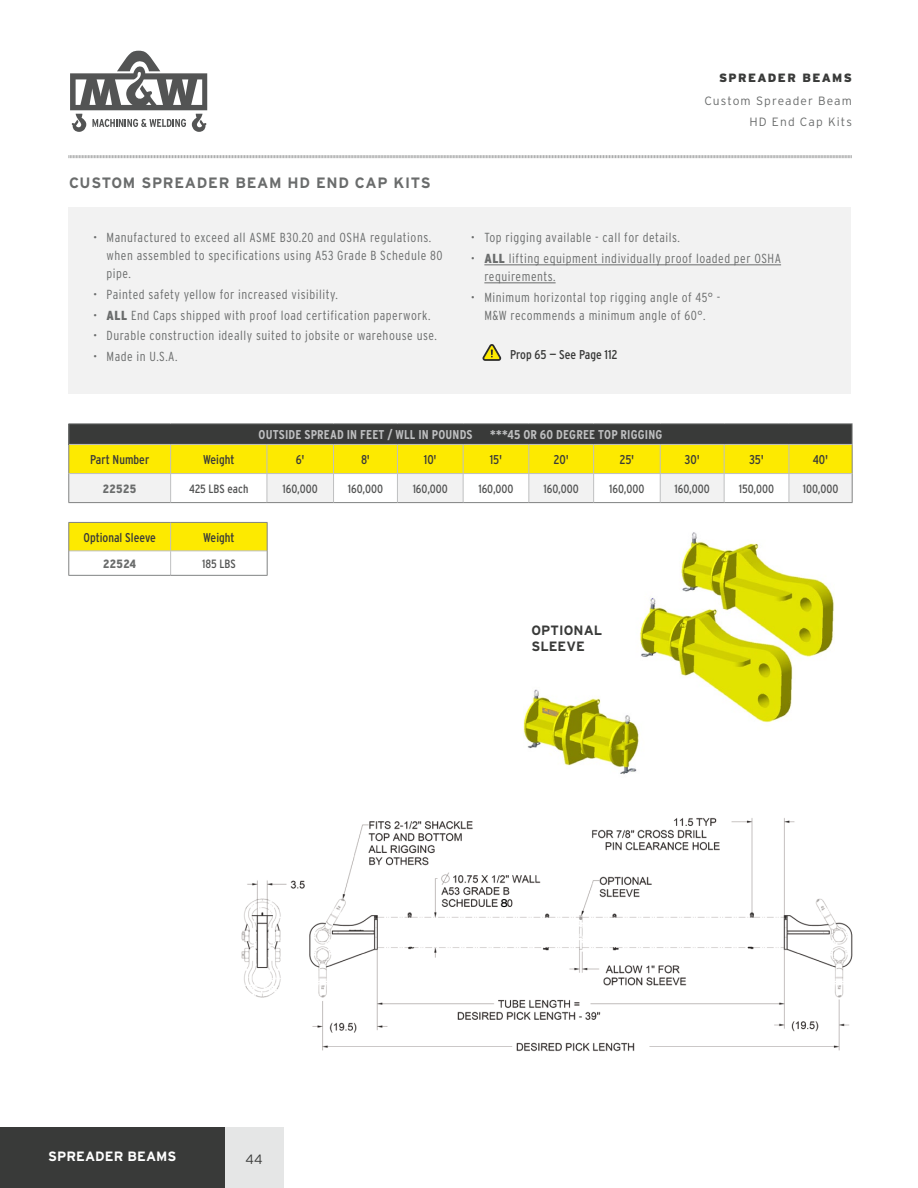
<style>
.page{position:relative;width:918px;height:1188px;background:#fff}
.page>*{position:absolute;margin:0;border:0;box-sizing:border-box;transform-origin:0 0}
.t1{font:700 15px "Interstate";letter-spacing:.05em;color:#6a6c6c}
.t2{font:700 13.5px/16.2px "Interstate";letter-spacing:.005em;color:#393a39}
.t3{font:700 13.5px "Interstate";letter-spacing:.005em;color:#fff}
.t4{font:300 13.5px "Interstate";color:#393a39}
.t5{font:300 13.2px/18px "Interstate Condensed";letter-spacing:.04em;color:#6a6c6c}
.t6{font:12.75px "Interstate Condensed";color:#393a39}
.t7{font:700 12.75px "Interstate Condensed";letter-spacing:.015em;color:#bfc0c1}
.t8{font:12px "Interstate Condensed";color:#535454}
.t9{font:300 12px/21.3px "Interstate";letter-spacing:.09em;color:#6a6c6c;text-align:right}
.t10{font:900 12px "Interstate";letter-spacing:.115em;color:#393a39}
.t11{font:900 12px "Interstate Condensed";letter-spacing:.03em;color:#6a6c6c}
.t12{font:11.25px "Interstate";color:#000}
.s1{font-weight:900}
</style>
<div class="page">
<div style="left:0;top:1127px;width:225px;height:61px;background:#393a39"></div>
<div style="left:225px;top:1127px;width:59px;height:61px;background:#e5e6e6"></div>
<svg style="left:70px;top:51px;width:137px;height:81px"></svg>
<svg style="left:68px;top:155px;width:784px;height:4px"></svg>
<div style="left:68px;top:208px;width:783px;height:186px;background:#f2f2f2"></div>
<img style="left:524px;top:532px;width:310px;height:243px">
<hr style="left:68px;top:423px;width:103px;height:1px;background:#818383">
<hr style="left:171px;top:423px;width:96px;height:1px;background:#818383">
<hr style="left:267px;top:423px;width:67px;height:1px;background:#818383">
<hr style="left:334px;top:423px;width:63px;height:1px;background:#818383">
<hr style="left:397px;top:423px;width:66px;height:1px;background:#818383">
<hr style="left:463px;top:423px;width:66px;height:1px;background:#818383">
<hr style="left:529px;top:423px;width:65px;height:1px;background:#818383">
<hr style="left:594px;top:423px;width:66px;height:1px;background:#818383">
<hr style="left:660px;top:423px;width:64px;height:1px;background:#818383">
<hr style="left:724px;top:423px;width:65px;height:1px;background:#818383">
<hr style="left:789px;top:423px;width:64px;height:1px;background:#818383">
<svg style="left:68px;top:424px;width:785px;height:79px"></svg>
<svg style="left:68px;top:522px;width:200px;height:53px"></svg>
<hr style="left:68px;top:575px;width:103px;height:1px;background:#818383">
<hr style="left:171px;top:575px;width:97px;height:1px;background:#818383">
<hr style="left:484px;top:265px;width:297px;height:1px;background:#6a6c6c">
<hr style="left:484px;top:283px;width:72px;height:1px;background:#6a6c6c">
<svg style="left:483px;top:344px;width:19px;height:17px"></svg>
<img style="left:241px;top:817px;width:611px;height:235px">
<div style="left:500px;top:898px;width:6px;height:11px;background:#fff"></div>
<p class="t1" style="left:69px;top:174px;width:363px">CUSTOM SPREADER BEAM HD END CAP KITS</p>
<p class="t5" style="left:107px;top:229px;width:338px;text-indent:-14px">• Manufactured to exceed all ASME B30.20 and OSHA regulations. when assembled to specifications using A53 Grade B Schedule 80 pipe.</p>
<p class="t5" style="left:93px;top:285px;width:246px">• Painted safety yellow for increased visibility.</p>
<p class="t5" style="left:93px;top:306px;width:339px">• <span class="s1">ALL</span> End Caps shipped with proof load certification paperwork.</p>
<p class="t5" style="left:93px;top:327px;width:345px">• Durable construction ideally suited to jobsite or warehouse use.</p>
<p class="t5" style="left:93px;top:347px;width:86px">• Made in U.S.A.</p>
<p class="t10" style="left:719px;top:71px;width:134px">SPREADER BEAMS</p>
<p class="t9" style="left:704px;top:90px;width:149px">Custom Spreader Beam<br>HD End Cap Kits</p>
<p class="t5" style="left:471px;top:229px;width:211px">• Top rigging available - call for details.</p>
<p class="t5" style="left:484px;top:249px;width:298px;text-indent:-14px">• <span class="s1">ALL</span> lifting equipment individually proof loaded per OSHA requirements.</p>
<p class="t5" style="left:471px;top:288px;width:251px;text-align:center">• Minimum horizontal top rigging angle of 45° -<br>M&amp;W recommends a minimum angle of 60°.</p>
<p class="t6" style="left:510px;top:347px;width:109px">Prop 65 — See Page 112</p>
<p class="t7" style="left:259px;top:428px;width:216px">OUTSIDE SPREAD IN FEET / WLL IN POUNDS</p>
<p class="t7" style="left:490px;top:428px;width:174px">***45 OR 60 DEGREE TOP RIGGING</p>
<p class="t6" style="left:90px;top:452px;width:61px">Part Number</p>
<p class="t6" style="left:203px;top:452px;width:33px">Weight</p>
<p class="t6" style="left:296px;top:452px;width:10px">6'</p>
<p class="t6" style="left:361px;top:452px;width:10px">8'</p>
<p class="t6" style="left:424px;top:452px;width:14px">10'</p>
<p class="t6" style="left:490px;top:452px;width:14px">15'</p>
<p class="t6" style="left:554px;top:452px;width:17px">20'</p>
<p class="t6" style="left:620px;top:452px;width:16px">25'</p>
<p class="t6" style="left:685px;top:452px;width:17px">30'</p>
<p class="t6" style="left:749px;top:452px;width:16px">35'</p>
<p class="t6" style="left:813px;top:452px;width:17px">40'</p>
<p class="t11" style="left:103px;top:482px;width:35px">22525</p>
<p class="t8" style="left:189px;top:482px;width:61px">425 LBS each</p>
<p class="t8" style="left:283px;top:482px;width:37px">160,000</p>
<p class="t8" style="left:348px;top:482px;width:37px">160,000</p>
<p class="t8" style="left:413px;top:482px;width:37px">160,000</p>
<p class="t8" style="left:478px;top:482px;width:37px">160,000</p>
<p class="t8" style="left:544px;top:482px;width:37px">160,000</p>
<p class="t8" style="left:609px;top:482px;width:37px">160,000</p>
<p class="t8" style="left:675px;top:482px;width:37px">160,000</p>
<p class="t8" style="left:739px;top:482px;width:37px">150,000</p>
<p class="t8" style="left:803px;top:482px;width:37px">100,000</p>
<p class="t6" style="left:84px;top:530px;width:74px">Optional Sleeve</p>
<p class="t6" style="left:203px;top:530px;width:33px">Weight</p>
<p class="t11" style="left:103px;top:557px;width:35px">22524</p>
<p class="t8" style="left:202px;top:557px;width:35px">185 LBS</p>
<p class="t3" style="left:48px;top:1149px;width:130px">SPREADER BEAMS</p>
<p class="t4" style="left:245px;top:1152px;width:19px">44</p>
<p class="t2" style="left:531px;top:622px;width:72px">OPTIONAL<br>SLEEVE</p>
<p class="t12" style="left:500px;top:897px;width:9px">8</p>
</div>
